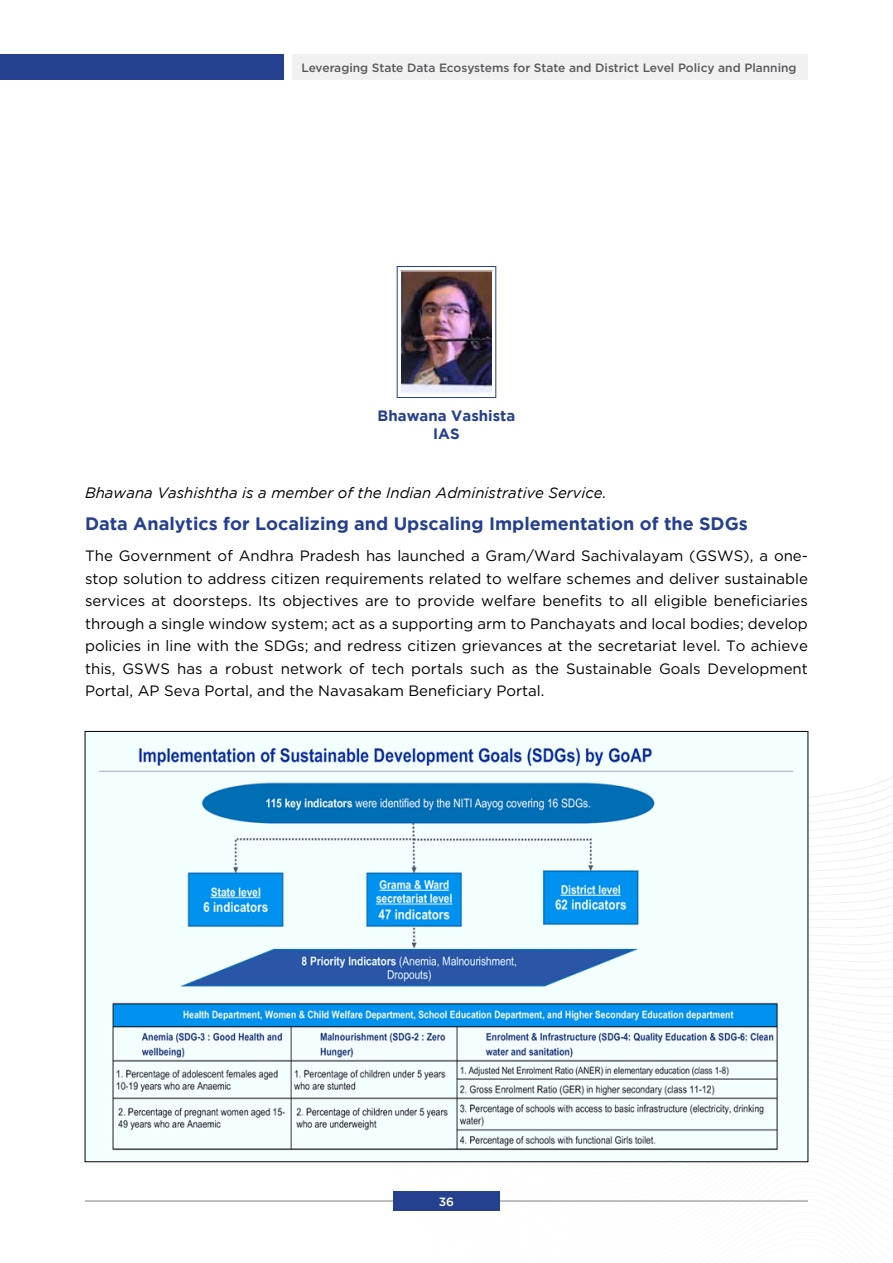
<style>
.page{position:relative;width:893px;height:1263px;background:#fff}
.page>*{position:absolute;margin:0;border:0;box-sizing:border-box;transform-origin:0 0}
.t1{font:700 18px "Gotham";color:#25408f}
.t2{font:15px/22.5px "Gotham";color:#000;text-align:justify}
.t3{font:italic 15px "Gotham";color:#000}
.t4{font:700 15px/18px "Gotham";color:#25408f;text-align:center}
.t5{font:500 12px "Gotham";color:#58595b}
.t6{font:500 12px "Gotham";color:#fff}
</style>
<div class="page">
<div style="left:293px;top:54px;width:515px;height:26px;background:#f1f1f2"></div>
<div style="left:0;top:54px;width:283px;height:26px;background:#25408f"></div>
<hr style="left:85px;top:1200px;width:723px;height:2px;background:#a7a9ac">
<div style="left:393px;top:1191px;width:107px;height:20px;background:#25408f"></div>
<div style="left:85px;top:731px;width:723px;height:431px;background:#f3ffff"></div>
<img style="left:100px;top:747px;width:692px;height:404px">
<div style="left:397px;top:266px;width:99px;height:132px;border:1px solid #25408f"></div>
<img style="left:402px;top:273px;width:89px;height:118px">
<div style="left:400px;top:271px;width:93px;height:122px;border:1px solid #fff"></div>
<p class="t5" style="left:301px;top:60px;width:497px">Leveraging State Data Ecosystems for State and District Level Policy and Planning</p>
<p class="t4" style="left:378px;top:406px;width:139px">Bhawana Vashista<br>IAS</p>
<p class="t3" style="left:85px;top:484px;width:523px">Bhawana Vashishtha is a member of the Indian Administrative Service.</p>
<p class="t1" style="left:85px;top:514px;width:664px">Data Analytics for Localizing and Upscaling Implementation of the SDGs</p>
<p class="t2" style="left:85px;top:544px;width:724px">The Government of Andhra Pradesh has launched a Gram/Ward Sachivalayam (GSWS), a one&shy;stop solution to address citizen requirements related to welfare schemes and deliver sustainable services at doorsteps. Its objectives are to provide welfare benefits to all eligible beneficiaries through a single window system; act as a supporting arm to Panchayats and local bodies; develop policies in line with the SDGs; and redress citizen grievances at the secretariat level. To achieve this, GSWS has a robust network of tech portals such as the Sustainable Goals Development Portal, AP Seva Portal, and the Navasakam Beneficiary Portal.</p>
<p class="t6" style="left:439px;top:1194px;width:17px">36</p>
</div>
